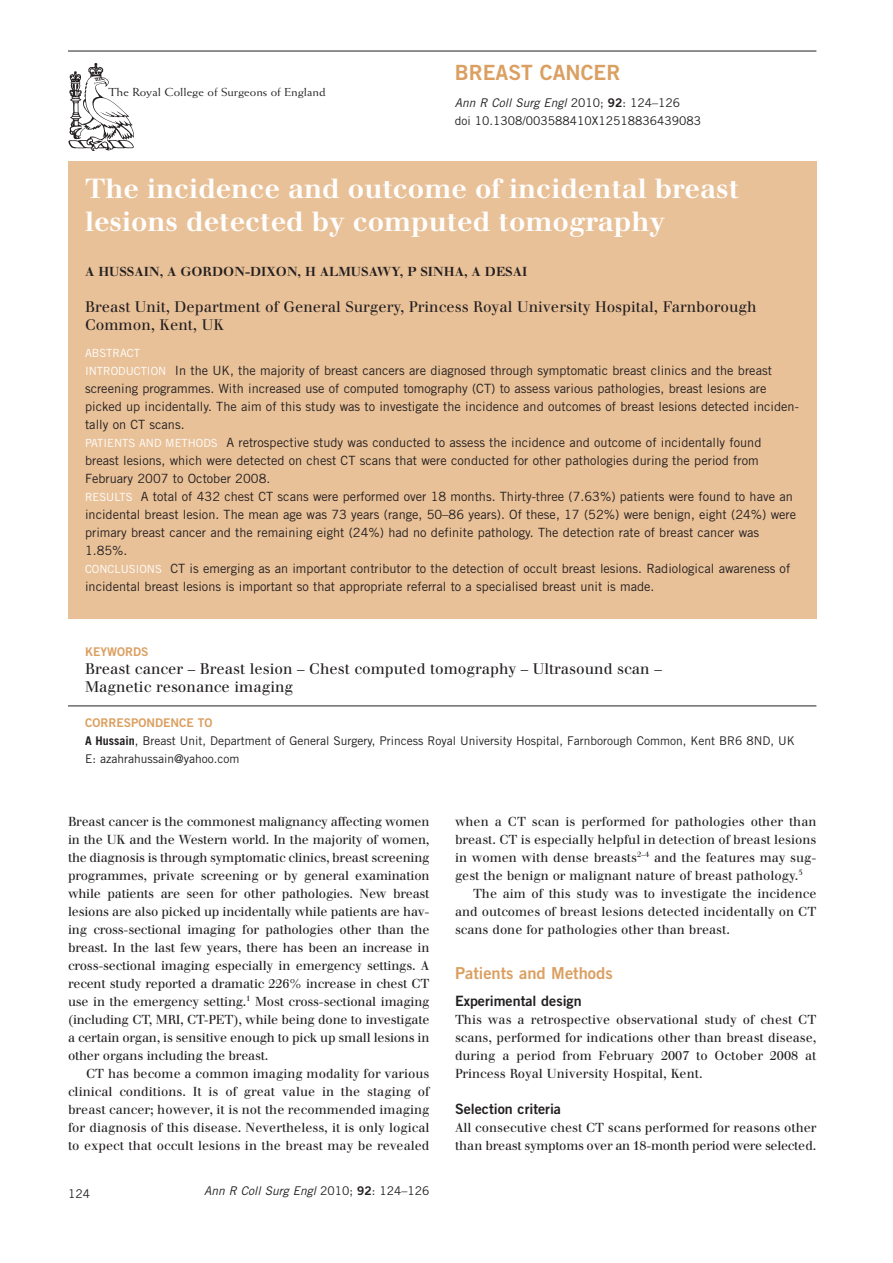
<style>
.page{position:relative;width:893px;height:1263px;background:#fff}
.page>*{position:absolute;margin:0;border:0;box-sizing:border-box;transform-origin:0 0}
.t1{font:700 27px/33px "Walbaum";color:#fff}
.t2{font:21px "Trade Gothic Bold Two";color:#db9f61}
.t3{font:16.5px "Trade Gothic Bold Two";color:#db9f61}
.t4{font:15px/18px "Walbaum";color:#231f20}
.t5{font:14.25px "Trade Gothic Bold Two";color:#231f20}
.t6{font:12.75px/18px "Walbaum";color:#231f20;text-align:justify}
.t7{font:12.75px/18px "Trade Gothic";color:#231f20}
.t8{font:700 12.75px "Walbaum";color:#231f20}
.t9{font:12px/18px "Trade Gothic";color:#231f20}
.t10{font:italic 12px "Trade Gothic";color:#231f20}
.t11{font:12px "Trade Gothic Bold Two";color:#db9f61}
.t12{font:11.7px "Weiss";color:#231f20;scale:1.08 1}
.t13{font:11.25px "Trade Gothic";color:#fff}
.s1{font-style:italic}
.s2{font-family:"Trade Gothic Bold Two"}
.s3{font-size:11.25px;color:#fff}
.s4{font-weight:700}
.s5{font-style:normal}
.s6{font-family:"Trade Gothic Bold Two";font-style:normal}
</style>
<div class="page">
<hr style="left:68px;top:161px;width:748px;height:1px;background:#231f20">
<hr style="left:68px;top:51px;width:748px;height:1px;background:#231f20">
<svg style="left:68px;top:63px;width:66px;height:88px"></svg>
<hr style="left:68px;top:706px;width:748px;height:1px;background:#231f20">
<div style="left:68px;top:162px;width:748px;height:457px;background:#e9c198"></div>
<p class="t12" style="left:108px;top:88px;width:203px">The Royal College of Surgeons of England</p>
<h2 class="t2" style="left:455px;top:65px;width:167px">BREAST CANCER</h2>
<p class="t9" style="left:455px;top:95px;width:248px"><span class="s1">Ann R Coll Surg Engl</span> 2010; <span class="s2">92</span>: 124–126<br>doi 10.1308/003588410X12518836439083</p>
<h1 class="t1" style="left:85px;top:175px;width:656px">The incidence and outcome of incidental breast lesions detected by computed tomography</h1>
<p class="t8" style="left:85px;top:267px;width:444px">A HUSSAIN, A GORDON-DIXON, H ALMUSAWY, P SINHA, A DESAI</p>
<p class="t4" style="left:85px;top:299px;width:673px">Breast Unit, Department of General Surgery, Princess Royal University Hospital, Farnborough<br>Common, Kent, UK</p>
<p class="t13" style="left:85px;top:349px;width:57px">ABSTRACT</p>
<p class="t7" style="left:85px;top:363px;width:715px"><span class="s3">INTRODUCTION</span> In the UK, the majority of breast cancers are diagnosed through symptomatic breast clinics and the breast screening programmes. With increased use of computed tomography (CT) to assess various pathologies, breast lesions are picked up incidentally. The aim of this study was to investigate the incidence and outcomes of breast lesions detected inciden&shy;tally on CT scans.<br><span class="s3">PATIENTS AND METHODS</span> A retrospective study was conducted to assess the incidence and outcome of incidentally found<br>breast lesions, which were detected on chest CT scans that were conducted for other pathologies during the period from February 2007 to October 2008.<br><span class="s3">RESULTS</span> A total of 432 chest CT scans were performed over 18 months. Thirty-three (7.63%) patients were found to have an incidental breast lesion. The mean age was 73 years (range, 50–86 years). Of these, 17 (52%) were benign, eight (24%) were primary breast cancer and the remaining eight (24%) had no definite pathology. The detection rate of breast cancer was 1.85%.<br><span class="s3">CONCLUSIONS</span> CT is emerging as an important contributor to the detection of occult breast lesions. Radiological awareness of incidental breast lesions is important so that appropriate referral to a specialised breast unit is made.</p>
<p class="t11" style="left:85px;top:647px;width:65px">KEYWORDS</p>
<p class="t4" style="left:85px;top:661px;width:578px">Breast cancer – Breast lesion – Chest computed tomography – Ultrasound scan –<br>Magnetic resonance imaging</p>
<p class="t11" style="left:85px;top:718px;width:129px">CORRESPONDENCE TO</p>
<p class="t9" style="left:85px;top:733px;width:711px"><span class="s4">A Hussain</span>, Breast Unit, Department of General Surgery, Princess Royal University Hospital, Farnborough Common, Kent BR6 8ND, UK<br>E: azahrahussain@yahoo.com</p>
<p class="t6" style="left:68px;top:813px;width:363px">Breast cancer is the commonest malignancy affecting women in the UK and the Western world. In the majority of women, the diagnosis is through symptomatic clinics, breast screening programmes, private screening or by general examination while patients are seen for other pathologies. New breast lesions are also picked up incidentally while patients are hav&shy;ing cross-sectional imaging for pathologies other than the breast. In the last few years, there has been an increase in cross-sectional imaging especially in emergency settings. A recent study reported a dramatic 226% increase in chest CT use in the emergency setting.<sup>1</sup> Most cross-sectional imaging (including CT, MRI, CT-PET), while being done to investigate a certain organ, is sensitive enough to pick up small lesions in other organs including the breast.</p>
<p class="t6" style="left:68px;top:1065px;width:363px;text-indent:18px">CT has become a common imaging modality for various clinical conditions. It is of great value in the staging of breast cancer; however, it is not the recommended imaging for diagnosis of this disease. Nevertheless, it is only logical to expect that occult lesions in the breast may be revealed</p>
<p class="t9" style="left:68px;top:1186px;width:23px">124</p>
<p class="t10" style="left:204px;top:1186px;width:227px">Ann R Coll Surg Engl <span class="s5">2010;</span> <span class="s6">92</span><span class="s5">: 124–126</span></p>
<p class="t6" style="left:455px;top:813px;width:363px">when a CT scan is performed for pathologies other than breast. CT is especially helpful in detection of breast lesions in women with dense breasts<sup>2–4</sup> and the features may sug&shy;gest the benign or malignant nature of breast pathology.<sup>5</sup></p>
<p class="t6" style="left:455px;top:885px;width:363px;text-indent:18px">The aim of this study was to investigate the incidence and outcomes of breast lesions detected incidentally on CT scans done for pathologies other than breast.</p>
<p class="t3" style="left:455px;top:967px;width:159px">Patients and Methods</p>
<p class="t5" style="left:455px;top:995px;width:128px">Experimental design</p>
<p class="t6" style="left:455px;top:1011px;width:363px">This was a retrospective observational study of chest CT scans, performed for indications other than breast disease, during a period from February 2007 to October 2008 at Princess Royal University Hospital, Kent.</p>
<p class="t5" style="left:455px;top:1103px;width:108px">Selection criteria</p>
<p class="t6" style="left:455px;top:1119px;width:363px">All consecutive chest CT scans performed for reasons other than breast symptoms over an 18-month period were selected.</p>
</div>
